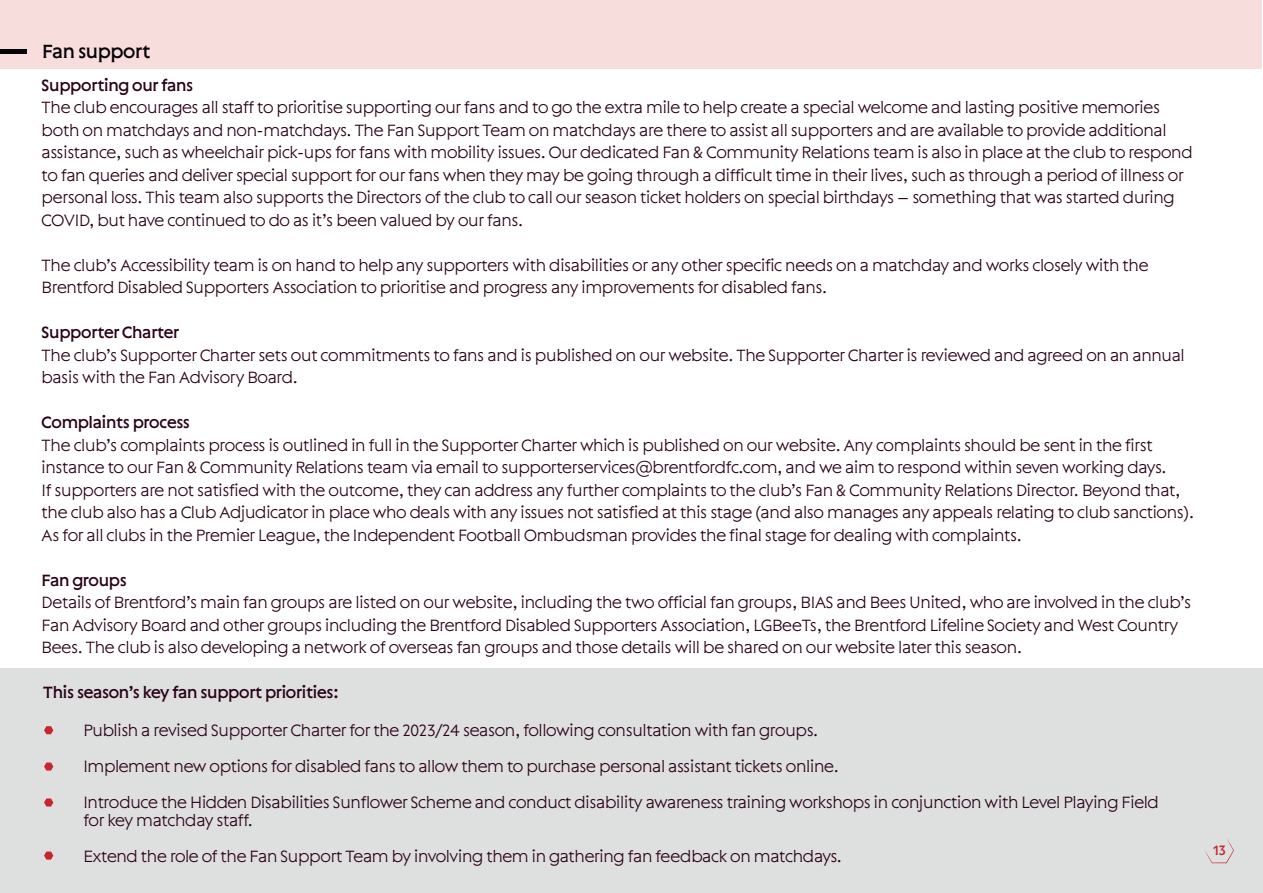
<style>
.page{position:relative;width:1263px;height:893px;background:#fff}
.page>*{position:absolute;margin:0;border:0;box-sizing:border-box;transform-origin:0 0}
.t1{font:21px "Sting";letter-spacing:-.05em;color:#020307}
.t2{font:300 18px/22.5px "Sting";letter-spacing:-.05em;color:#2a0117}
.t3{font:18px "Sting";letter-spacing:-.05em;color:#2a0117}
.t4{font:15px "Sting";color:#c8272f}
</style>
<div class="page">
<div style="left:0;top:669px;width:1263px;height:224px;background:#dedfdf"></div>
<div style="left:0;top:0;width:1262px;height:69px;background:#f7dddc"></div>
<svg style="left:1205px;top:839px;width:29px;height:24px"></svg>
<hr style="left:0;top:49px;width:27px;height:4px;background:#020307">
<svg style="left:44px;top:726px;width:9px;height:8px"></svg>
<svg style="left:44px;top:762px;width:9px;height:9px"></svg>
<svg style="left:44px;top:798px;width:9px;height:8px"></svg>
<svg style="left:44px;top:851px;width:9px;height:9px"></svg>
<p class="t1" style="left:42px;top:38px;width:110px">Fan support</p>
<p class="t3" style="left:41px;top:74px;width:154px">Supporting our fans</p>
<p class="t2" style="left:41px;top:96px;width:1153px">The club encourages all staff to prioritise supporting our fans and to go the extra mile to help create a special welcome and lasting positive memories both on matchdays and non-matchdays. The Fan Support Team on matchdays are there to assist all supporters and are available to provide additional assistance, such as wheelchair pick-ups for fans with mobility issues. Our dedicated Fan &amp; Community Relations team is also in place at the club to respond to fan queries and deliver special support for our fans when they may be going through a difficult time in their lives, such as through a period of illness or personal loss. This team also supports the Directors of the club to call our season ticket holders on special birthdays – something that was started during COVID, but have continued to do as it’s been valued by our fans.</p>
<p class="t2" style="left:41px;top:253px;width:1109px">The club’s Accessibility team is on hand to help any supporters with disabilities or any other specific needs on a matchday and works closely with the<br>Brentford Disabled Supporters Association to prioritise and progress any improvements for disabled fans.</p>
<p class="t3" style="left:41px;top:322px;width:140px">Supporter Charter</p>
<p class="t2" style="left:41px;top:343px;width:1145px">The club’s Supporter Charter sets out commitments to fans and is published on our website. The Supporter Charter is reviewed and agreed on an annual basis with the Fan Advisory Board.</p>
<p class="t3" style="left:41px;top:412px;width:150px">Complaints process</p>
<p class="t2" style="left:41px;top:433px;width:1154px">The club’s complaints process is outlined in full in the Supporter Charter which is published on our website. Any complaints should be sent in the first instance to our Fan &amp; Community Relations team via email to supporterservices@brentfordfc.com, and we aim to respond within seven working days.<br>If supporters are not satisfied with the outcome, they can address any further complaints to the club’s Fan &amp; Community Relations Director. Beyond that, the club also has a Club Adjudicator in place who deals with any issues not satisfied at this stage (and also manages any appeals relating to club sanctions).<br>As for all clubs in the Premier League, the Independent Football Ombudsman provides the final stage for dealing with complaints.</p>
<p class="t3" style="left:41px;top:569px;width:87px">Fan groups</p>
<p class="t2" style="left:41px;top:591px;width:1152px">Details of Brentford’s main fan groups are listed on our website, including the two official fan groups, BIAS and Bees United, who are involved in the club’s<br>Fan Advisory Board and other groups including the Brentford Disabled Supporters Association, LGBeeTs, the Brentford Lifeline Society and West Country<br>Bees. The club is also developing a network of overseas fan groups and those details will be shared on our website later this season.</p>
<p class="t3" style="left:43px;top:682px;width:297px">This season’s key fan support priorities:</p>
<p class="t2" style="left:83px;top:711px;width:1077px;line-height:36px">Publish a revised Supporter Charter for the 2023/24 season, following consultation with fan groups.<br>Implement new options for disabled fans to allow them to purchase personal assistant tickets online.<br>Introduce the Hidden Disabilities Sunflower Scheme and conduct disability awareness training workshops in conjunction with Level Playing Field</p>
<p class="t2" style="left:83px;top:801px;width:761px;line-height:36px">for key matchday staff.<br>Extend the role of the Fan Support Team by involving them in gathering fan feedback on matchdays.</p>
<p class="t4" style="left:1213px;top:841px;width:15px">13</p>
</div>
